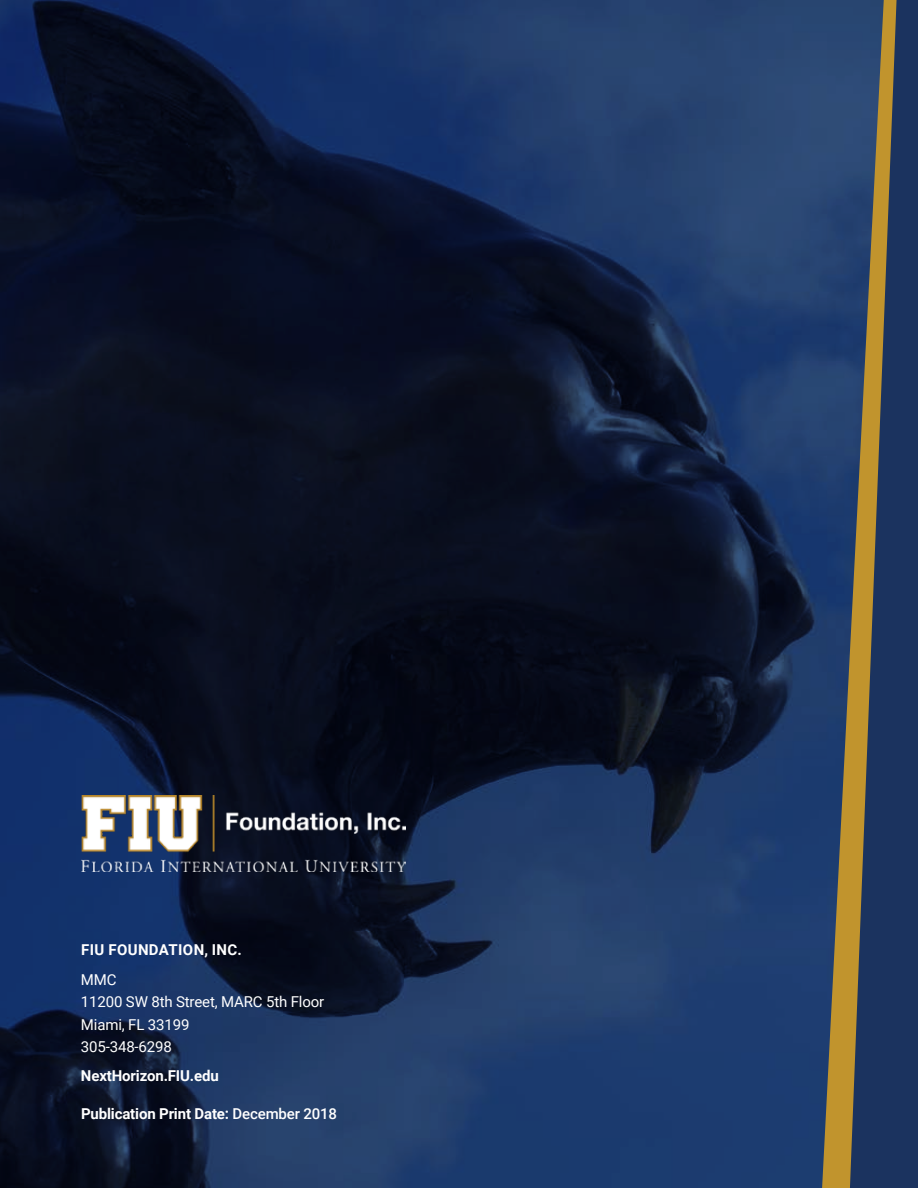
<style>
.page{position:relative;width:918px;height:1188px;background:#fff}
.page>*{position:absolute;margin:0;border:0;box-sizing:border-box;transform-origin:0 0}
.t1{font:15px/22.5px "Roboto";letter-spacing:-.01em;color:#fff}
.t2{font:700 15px "Roboto";letter-spacing:-.01em;color:#fff}
.t3{font:700 15px "Roboto";letter-spacing:.025em;color:#fff}
.s1{font-weight:500}
</style>
<div class="page">
<img style="left:0;top:0;width:822px;height:1188px">
<svg style="left:822px;top:0;width:28px;height:1188px;background:#425062"></svg>
<svg style="left:850px;top:0;width:68px;height:1188px;background:#404a56"></svg>
<img style="left:81px;top:796px;width:325px;height:76px">
<p class="t3" style="left:81px;top:940px;width:162px">FIU FOUNDATION, INC.</p>
<p class="t1" style="left:81px;top:968px;width:245px">MMC<br>11200 SW 8th Street, MARC 5th Floor<br>Miami, FL 33199<br>305-348-6298</p>
<p class="t2" style="left:81px;top:1066px;width:139px">NextHorizon.FIU.edu</p>
<p class="t2" style="left:81px;top:1103px;width:258px">Publication Print Date: <span class="s1">December 2018</span></p>
</div>
